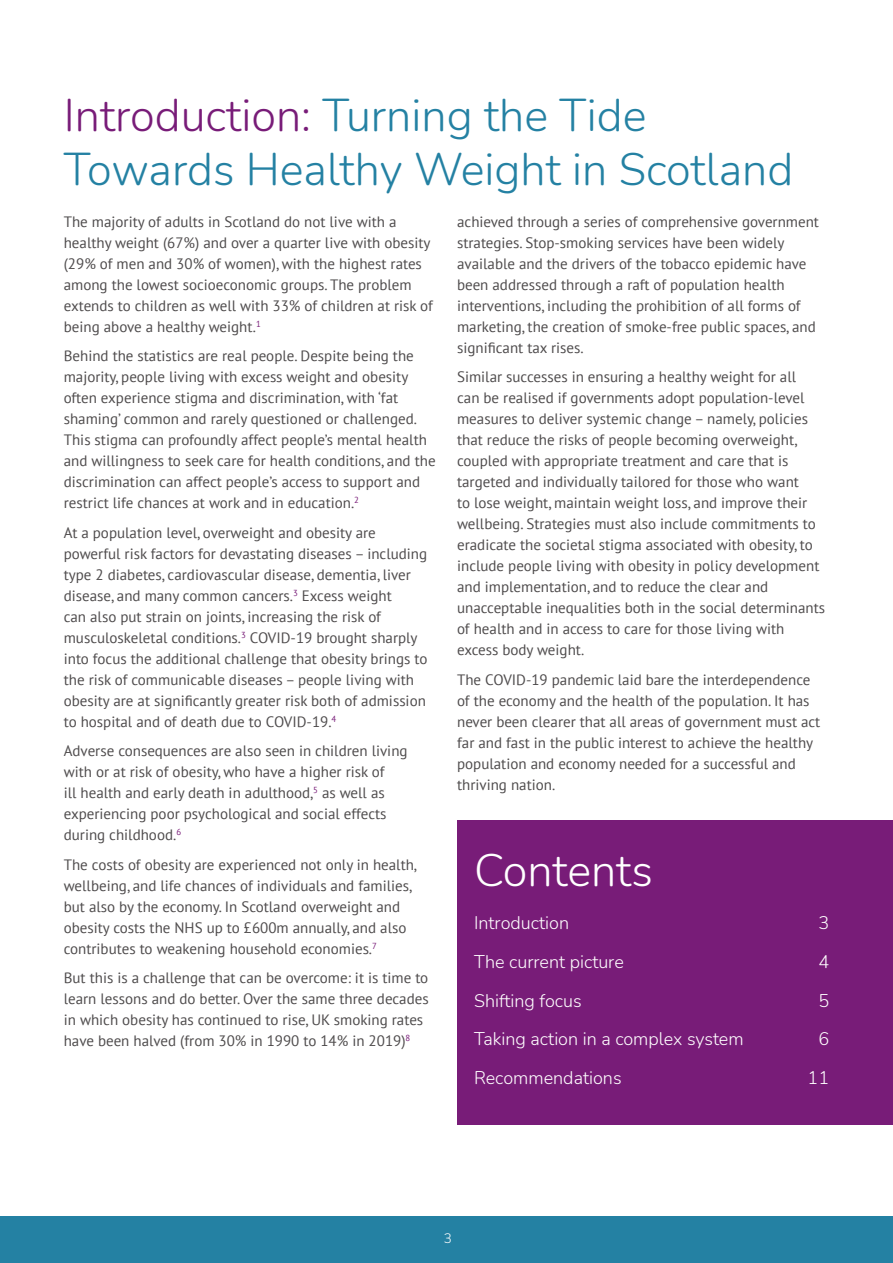
<style>
.page{position:relative;width:893px;height:1263px;background:#fff}
.page>*{position:absolute;margin:0;border:0;box-sizing:border-box;transform-origin:0 0}
.Chapter_heading{font:300 45px/54px "Nunito";color:#2481a3}
.Chapter_heading-2{font:300 45px "Nunito";color:#fff}
._2_section_heading{font:300 18px "Nunito";color:#fff}
.two_column_body_copy{font:15px/21px "PT Sans";color:#4e4b4c}
.t1{font:300 13.5px "Nunito";color:#fff}
.s1{color:#781c78}
</style>
<div class="page">
<div style="left:457px;top:821px;width:436px;height:304px;background:#781c78"></div>
<div style="left:0;top:1217px;width:893px;height:46px;background:#2481a3"></div>
<p class="Chapter_heading" style="left:64px;top:86px;width:731px"><span class="s1">Introduction:</span> Turning the Tide<br>Towards Healthy Weight in Scotland</p>
<p class="two_column_body_copy" style="left:64px;top:211px;width:371px">The majority of adults in Scotland do not live with a healthy weight (67%) and over a quarter live with obesity (29% of men and 30% of women), with the highest rates among the lowest socioeconomic groups. The problem extends to children as well with 33% of children at risk of being above a healthy weight.<sup>1</sup></p>
<p class="two_column_body_copy" style="left:64px;top:345px;width:373px">Behind the statistics are real people. Despite being the majority, people living with excess weight and obesity often experience stigma and discrimination, with ‘fat shaming’ common and rarely questioned or challenged.<br>This stigma can profoundly affect people’s mental health and willingness to seek care for health conditions, and the discrimination can affect people’s access to support and restrict life chances at work and in education.<sup>2</sup></p>
<p class="two_column_body_copy" style="left:64px;top:522px;width:365px">At a population level, overweight and obesity are powerful risk factors for devastating diseases – including type 2 diabetes, cardiovascular disease, dementia, liver disease, and many common cancers.<sup>3</sup> Excess weight<br>can also put strain on joints, increasing the risk of musculoskeletal conditions.<sup>3</sup> COVID-19 brought sharply into focus the additional challenge that obesity brings to the risk of communicable diseases – people living with obesity are at significantly greater risk both of admission to hospital and of death due to COVID-19.<sup>4</sup></p>
<p class="two_column_body_copy" style="left:64px;top:740px;width:345px">Adverse consequences are also seen in children living with or at risk of obesity, who have a higher risk of<br>ill health and early death in adulthood,<sup>5</sup> as well as experiencing poor psychological and social effects during childhood.<sup>6</sup></p>
<p class="two_column_body_copy" style="left:64px;top:854px;width:355px">The costs of obesity are experienced not only in health, wellbeing, and life chances of individuals and families, but also by the economy. In Scotland overweight and obesity costs the NHS up to £600m annually, and also contributes to weakening household economies.<sup>7</sup></p>
<p class="two_column_body_copy" style="left:64px;top:967px;width:366px">But this is a challenge that can be overcome: it is time to learn lessons and do better. Over the same three decades in which obesity has continued to rise, UK smoking rates have been halved (from 30% in 1990 to 14% in 2019)<sup>8</sup></p>
<p class="two_column_body_copy" style="left:457px;top:211px;width:363px">achieved through a series of comprehensive government strategies. Stop-smoking services have been widely available and the drivers of the tobacco epidemic have been addressed through a raft of population health interventions, including the prohibition of all forms of marketing, the creation of smoke-free public spaces, and significant tax rises.</p>
<p class="two_column_body_copy" style="left:457px;top:366px;width:369px">Similar successes in ensuring a healthy weight for all<br>can be realised if governments adopt population-level measures to deliver systemic change – namely, policies that reduce the risks of people becoming overweight, coupled with appropriate treatment and care that is targeted and individually tailored for those who want<br>to lose weight, maintain weight loss, and improve their wellbeing. Strategies must also include commitments to eradicate the societal stigma associated with obesity, to include people living with obesity in policy development and implementation, and to reduce the clear and unacceptable inequalities both in the social determinants of health and in access to care for those living with excess body weight.</p>
<p class="two_column_body_copy" style="left:457px;top:669px;width:365px">The COVID-19 pandemic laid bare the interdependence of the economy and the health of the population. It has never been clearer that all areas of government must act far and fast in the public interest to achieve the healthy population and economy needed for a successful and thriving nation.</p>
<p class="Chapter_heading-2" style="left:474px;top:839px;width:180px">Contents</p>
<p class="_2_section_heading" style="left:474px;top:910px;width:96px">Introduction</p>
<p class="_2_section_heading" style="left:818px;top:910px;width:12px">3</p>
<p class="_2_section_heading" style="left:474px;top:949px;width:151px">The current picture</p>
<p class="_2_section_heading" style="left:818px;top:949px;width:12px">4</p>
<p class="_2_section_heading" style="left:474px;top:988px;width:109px">Shifting focus</p>
<p class="_2_section_heading" style="left:818px;top:988px;width:12px">5</p>
<p class="_2_section_heading" style="left:474px;top:1026px;width:271px">Taking action in a complex system</p>
<p class="_2_section_heading" style="left:818px;top:1026px;width:12px">6</p>
<p class="_2_section_heading" style="left:474px;top:1065px;width:149px">Recommendations</p>
<p class="_2_section_heading" style="left:808px;top:1065px;width:23px">11</p>
<p class="t1" style="left:444px;top:1228px;width:10px">3</p>
</div>
